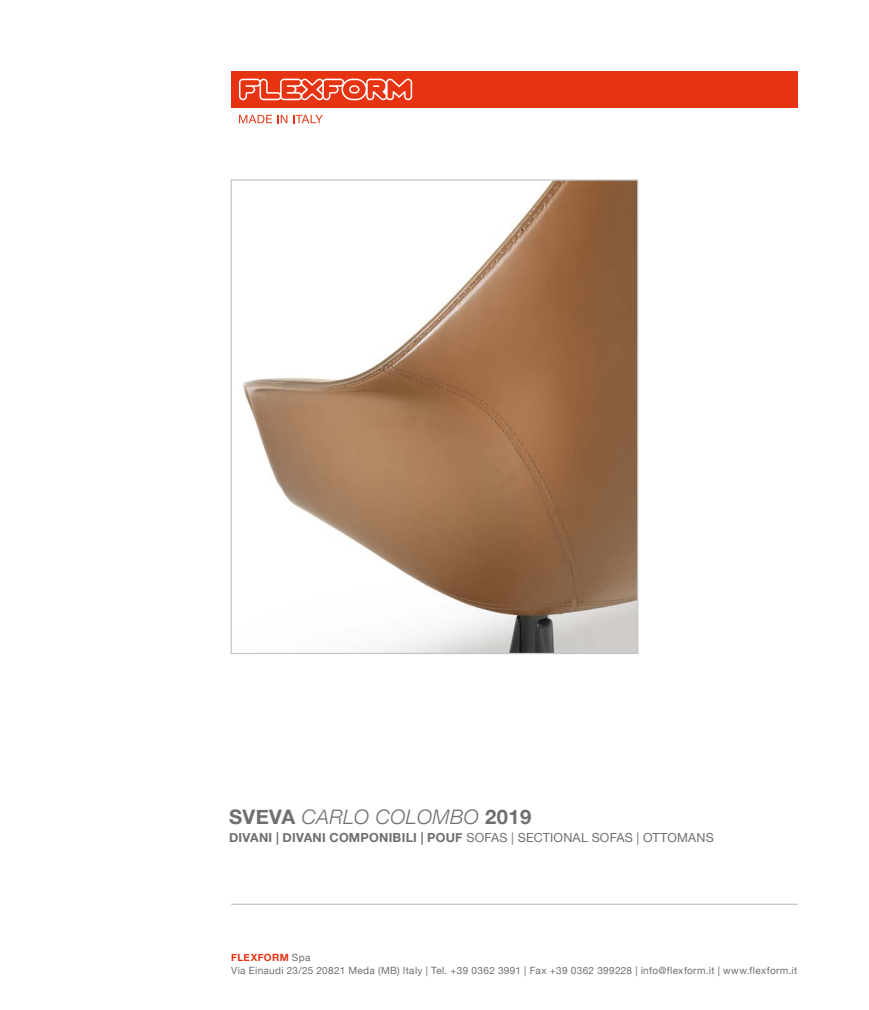
<style>
.page{position:relative;width:869px;height:1010px;background:#fff}
.page>*{position:absolute;margin:0;border:0;box-sizing:border-box;transform-origin:0 0}
.t1{font:italic 300 20px "Helvetica Neue";letter-spacing:.02em;color:#706f6f}
.t2{font:700 12.5px "Helvetica Neue";letter-spacing:.02em;color:#706f6f}
.t3{font:10px/12.5px "Helvetica Neue";letter-spacing:.035em;color:#706f6f}
.s1{font-weight:700;font-style:normal}
.s2{font-weight:400}
.s3{font-weight:700;color:#e63312}
</style>
<div class="page">
<hr style="left:231px;top:904px;width:566px;height:1px;background:#c6c6c6">
<div style="left:231px;top:71px;width:566px;height:36px;background:#e63312"></div>
<svg style="left:239px;top:78px;width:173px;height:23px"></svg>
<svg style="left:239px;top:115px;width:48px;height:8px"></svg>
<svg style="left:293px;top:115px;width:30px;height:8px"></svg>
<img style="left:242px;top:181px;width:394px;height:471px">
<h1 class="t1" style="left:229px;top:805px;width:304px"><span class="s1">SVEVA</span> CARLO COLOMBO <span class="s1">2019</span></h1>
<p class="t2" style="left:229px;top:830px;width:486px">DIVANI | DIVANI COMPONIBILI | POUF <span class="s2">SOFAS | SECTIONAL SOFAS | OTTOMANS</span></p>
<p class="t3" style="left:231px;top:952px;width:567px"><span class="s3">FLEXFORM</span> Spa<br>Via Einaudi 23/25 20821 Meda (MB) Italy | Tel. +39 0362 3991 | Fax +39 0362 399228 | info@flexform.it | www.flexform.it</p>
</div>
